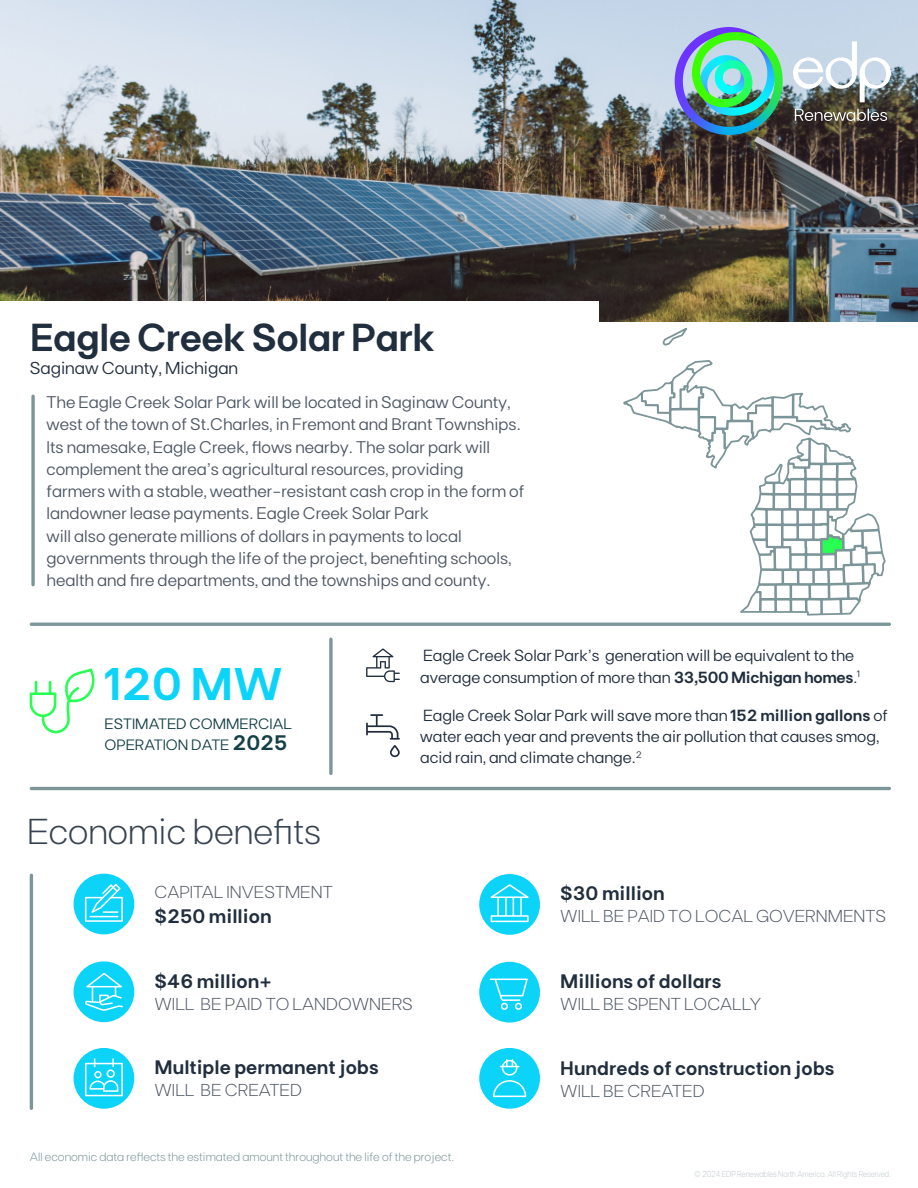
<style>
.page{position:relative;width:918px;height:1188px;background:#fff}
.page>*{position:absolute;margin:0;border:0;box-sizing:border-box;transform-origin:0 0}
.t1{font:600 45.75px "FT Base";color:#0cd3f8}
.t2{font:600 39px "FT Base";letter-spacing:-.02em;color:#212e3e}
.t3{font:300 36px "FT Base";color:#374351}
.t4{font:600 19.5px "FT Base";color:#212e3e}
.t5{font:300 17.25px "FT Base";color:#4e5865}
.t6{font:17.25px "FT Base";color:#212e3e}
.t7{font:16.8px/22.2px "FT Base";color:#4e5865}
.t8{font:16.2px/21.3px "FT Base";color:#212e3e}
.t9{font:15px/21px "FT Base";color:#143f47}
.t10{font:300 12px "FT Base";color:#7c9599}
.t11{font:300 8.7px "FT Base";color:#bdcacc;scale:.85 1}
.s1{font-weight:600;font-size:21px}
.s2{font-weight:600}
</style>
<div class="page">
<img style="left:0;top:0;width:918px;height:322px">
<div style="left:0;top:302px;width:598px;height:93px;background:#fff"></div>
<svg style="left:30px;top:668px;width:65px;height:65px"></svg>
<svg style="left:366px;top:648px;width:34px;height:34px"></svg>
<svg style="left:366px;top:714px;width:34px;height:43px"></svg>
<svg style="left:329px;top:638px;width:4px;height:137px"></svg>
<svg style="left:31px;top:395px;width:4px;height:191px"></svg>
<hr style="left:30px;top:874px;width:3px;height:236px;background:#7c9599;border-radius:2px">
<div style="left:74px;top:874px;width:60px;height:60px;background:#0cd3f8;border-radius:50%"></div>
<svg style="left:85px;top:884px;width:38px;height:38px"></svg>
<div style="left:74px;top:961px;width:60px;height:61px;background:#0cd3f8;border-radius:50%"></div>
<svg style="left:85px;top:973px;width:38px;height:38px"></svg>
<div style="left:74px;top:1048px;width:60px;height:61px;background:#0cd3f8;border-radius:50%"></div>
<svg style="left:85px;top:1058px;width:38px;height:38px"></svg>
<div style="left:479px;top:962px;width:61px;height:61px;background:#0cd3f8;border-radius:50%"></div>
<svg style="left:490px;top:979px;width:38px;height:31px"></svg>
<div style="left:479px;top:1048px;width:61px;height:61px;background:#0cd3f8;border-radius:50%"></div>
<svg style="left:493px;top:1059px;width:33px;height:38px"></svg>
<div style="left:479px;top:874px;width:61px;height:61px;background:#0cd3f8;border-radius:50%"></div>
<svg style="left:491px;top:884px;width:38px;height:38px"></svg>
<hr style="left:30px;top:787px;width:861px;height:3px;background:#7c9599;border-radius:2px">
<hr style="left:30px;top:623px;width:861px;height:3px;background:#7c9599;border-radius:2px">
<img style="left:675px;top:27px;width:92px;height:81px">
<img style="left:793px;top:41px;width:98px;height:80px">
<svg style="left:621px;top:328px;width:266px;height:295px"></svg>
<h2 class="t2" style="left:30px;top:315px;width:407px">Eagle Creek Solar Park</h2>
<p class="t6" style="left:30px;top:358px;width:210px">Saginaw County, Michigan</p>
<p class="t7" style="left:47px;top:391px;width:479px">The Eagle Creek Solar Park will be located in Saginaw County, west of the town of St.Charles, in Fremont and Brant Townships.<br>Its namesake, Eagle Creek, flows nearby. The solar park will complement the area’s agricultural resources, providing farmers with a stable, weather-resistant cash crop in the form of landowner lease payments. Eagle Creek Solar Park<br>will also generate millions of dollars in payments to local governments through the life of the project, benefiting schools, health and fire departments, and the townships and county.</p>
<h1 class="t1" style="left:105px;top:657px;width:180px">120 MW</h1>
<p class="t9" style="left:105px;top:713px;width:189px">ESTIMATED COMMERCIAL<br>OPERATION DATE <span class="s1">2025</span></p>
<p class="t8" style="left:420px;top:645px;width:441px">Eagle Creek Solar Park’s generation will be equivalent to the average consumption of more than <span class="s2">33,500 Michigan homes</span>.<sup>1</sup></p>
<p class="t8" style="left:420px;top:704px;width:469px">Eagle Creek Solar Park will save more than <span class="s2">152 million gallons</span> of water each year and prevents the air pollution that causes smog, acid rain, and climate change.<sup>2</sup></p>
<h3 class="t3" style="left:27px;top:810px;width:296px">Economic benefits</h3>
<p class="t5" style="left:155px;top:882px;width:180px">CAPITAL INVESTMENT</p>
<p class="t4" style="left:155px;top:905px;width:119px">$250 million</p>
<p class="t4" style="left:560px;top:882px;width:106px">$30 million</p>
<p class="t5" style="left:560px;top:906px;width:327px">WILL BE PAID TO LOCAL GOVERNMENTS</p>
<p class="t4" style="left:155px;top:970px;width:119px">$46 million+</p>
<p class="t5" style="left:155px;top:994px;width:260px">WILL BE PAID TO LANDOWNERS</p>
<p class="t4" style="left:560px;top:970px;width:163px">Millions of dollars</p>
<p class="t5" style="left:560px;top:994px;width:203px">WILL BE SPENT LOCALLY</p>
<p class="t4" style="left:155px;top:1055px;width:226px">Multiple permanent jobs</p>
<p class="t5" style="left:155px;top:1080px;width:149px">WILL BE CREATED</p>
<p class="t4" style="left:560px;top:1057px;width:276px">Hundreds of construction jobs</p>
<p class="t5" style="left:560px;top:1081px;width:146px">WILL BE CREATED</p>
<p class="t10" style="left:30px;top:1150px;width:426px">All economic data reflects the estimated amount throughout the life of the project.</p>
<p class="t11" style="left:695px;top:1168px;width:232px">© 2024 EDP Renewables North America. All Rights Reserved.</p>
</div>
